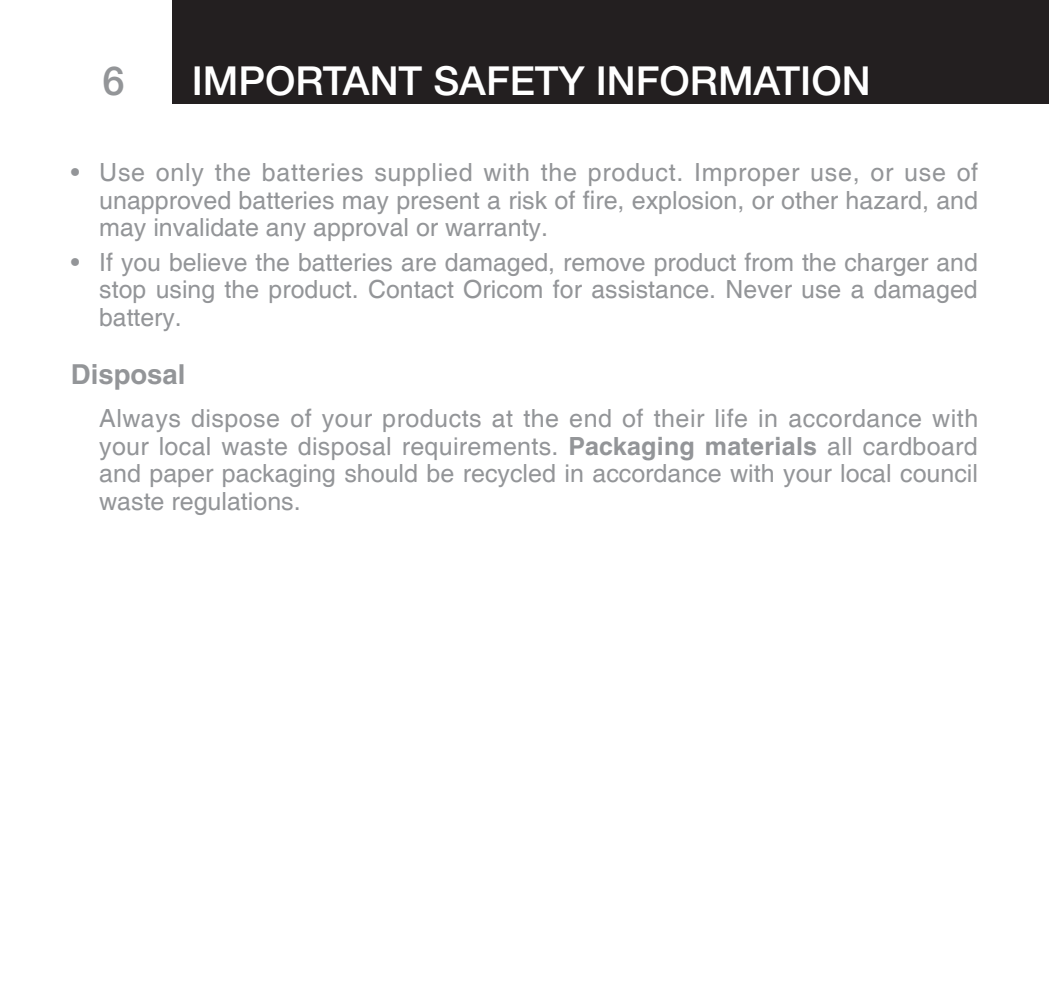
<style>
.page{position:relative;width:1049px;height:993px;background:#fff}
.page>*{position:absolute;margin:0;border:0;box-sizing:border-box;transform-origin:0 0}
.t1{font:500 40px "Helvetica Neue LT Std";color:#fff}
.t2{font:500 40px "Helvetica Neue LT Std";color:#939598}
.t3{font:700 27.5px "Helvetica";color:#939598}
.t4{font:25px/27.5px "Helvetica";color:#939598;text-align:justify}
.s1{font-weight:700}
</style>
<div class="page">
<div style="left:172px;top:0;width:877px;height:104px;background:#231f20"></div>
<h1 class="t2" style="left:102px;top:57px;width:24px">6</h1>
<h1 class="t1" style="left:192px;top:57px;width:157px">IMPORTANT</h1>
<h1 class="t1" style="left:433px;top:57px;width:26px">SAFET</h1>
<h1 class="t1" style="left:559px;top:57px;width:76px">Y INFO</h1>
<h1 class="t1" style="left:690px;top:57px;width:151px">RMATION</h1>
<p class="t4" style="left:99px;top:159px;width:880px;text-indent:-28px">• Use only the batteries supplied with the product. Improper use, or use of unapproved batteries may present a risk of fire, explosion, or other hazard, and may invalidate any approval or warranty.</p>
<p class="t4" style="left:99px;top:249px;width:880px;text-indent:-28px">• If you believe the batteries are damaged, remove product from the charger and stop using the product. Contact Oricom for assistance. Never use a damaged battery.</p>
<p class="t3" style="left:71px;top:357px;width:116px">Disposal</p>
<p class="t4" style="left:99px;top:405px;width:880px">Always dispose of your products at the end of their life in accordance with your local waste disposal requirements. <span class="s1">Packaging materials</span> all cardboard and paper packaging should be recycled in accordance with your local council waste regulations.</p>
</div>
